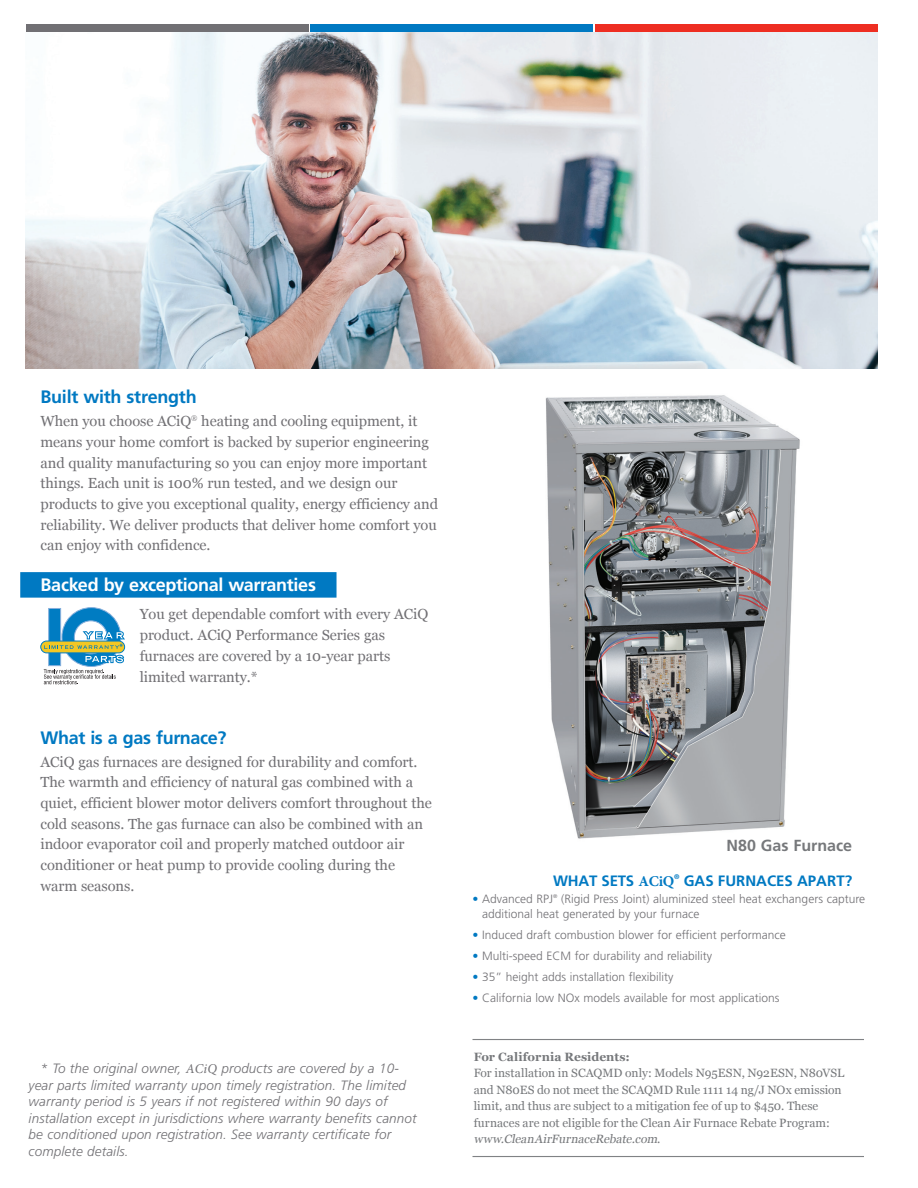
<style>
.page{position:relative;width:918px;height:1188px;background:#fff}
.page>*{position:absolute;margin:0;border:0;box-sizing:border-box;transform-origin:0 0}
.H-White_header_with{font:700 18px "Frutiger LT Std";letter-spacing:-.02em;color:#fff}
.H-Body_copy{font:700 18px "Frutiger LT Std";letter-spacing:-.02em;color:#0079c2}
.H-White_header_with-2{font:700 18px "Frutiger LT Std";letter-spacing:-.015em;color:#0079c2}
.t1{font:700 16.05px "Frutiger LT Std";color:#76787b}
.t2{font:700 15px "Frutiger LT Std";color:#0079c2}
.H-Body_copy-2{font:14.7px/20.7px "Georgia";letter-spacing:-.005em;color:#717074}
.H-White_header_with-3{font:14.7px/20.7px "Georgia";letter-spacing:-.005em;color:#717074}
.H-Disclaimer-grey_it{font:italic 300 13.5px/16.5px "Frutiger LT Std";letter-spacing:.01em;color:#717074}
.H-Numbered_list{font:300 12px/14.2px "Frutiger LT Std";color:#717074}
.t3{font:12px/16.5px "Georgia";color:#76787b}
.t4{font:700 12px "Georgia";color:#76787b}
.t5{font:700 7.8px "Myriad Pro";color:#007cc2}
.t6{font:700 6.75px "Frutiger LT Std";color:#0079c2}
.H-White_header_with-4{font:6.6px "Georgia";color:#717074}
.H-Numbered_list-2{font:300 5.4px "Frutiger LT Std";color:#717074}
.s1{font-family:"Minion Pro";font-weight:400}
.s2{font-family:"Minion Pro"}
.s3{color:#0079c2}
.s4{font-style:italic}
</style>
<div class="page">
<img style="left:545px;top:395px;width:255px;height:444px">
<div style="left:20px;top:572px;width:317px;height:26px;background:#0079c2"></div>
<div style="left:26px;top:25px;width:282px;height:8px;background:#717074"></div>
<div style="left:310px;top:25px;width:283px;height:8px;background:#0079c2"></div>
<div style="left:595px;top:25px;width:283px;height:8px;background:#ee2e22"></div>
<img style="left:26px;top:33px;width:852px;height:335px">
<div style="left:41px;top:641px;width:84px;height:12px;background:#f3c723;border-radius:6px"></div>
<div style="left:41px;top:641px;width:84px;height:12px;border:1px solid #007cc2;border-radius:6px"></div>
<svg style="left:44px;top:607px;width:81px;height:78px"></svg>
<hr style="left:473px;top:1039px;width:391px;height:1px;background:#808285">
<hr style="left:473px;top:1156px;width:391px;height:1px;background:#808285">
<p class="H-White_header_with-2" style="left:40px;top:387px;width:158px">Built with strength</p>
<p class="H-White_header_with-3" style="left:40px;top:410px;width:152px">When you choose ACiQ</p>
<p class="H-White_header_with-4" style="left:191px;top:412px;width:8px">®</p>
<p class="H-White_header_with-3" style="left:40px;top:410px;width:399px;text-indent:161px">heating and cooling equipment, it means your home comfort is backed by superior engineering and quality manufacturing so you can enjoy more important things. Each unit is 100% run tested, and we design our products to give you exceptional quality, energy efficiency and reliability. We deliver products that deliver home comfort you can enjoy with confidence.</p>
<p class="H-White_header_with" style="left:40px;top:574px;width:277px">Backed by exceptional warranties</p>
<p class="H-Body_copy-2" style="left:140px;top:602px;width:290px">You get dependable comfort with every ACiQ product. ACiQ Performance Series gas furnaces are covered by a 10-year parts limited warranty.*</p>
<p class="t5" style="left:120px;top:642px;width:5px">*</p>
<p class="H-Body_copy" style="left:40px;top:727px;width:187px">What is a gas furnace?</p>
<p class="H-Body_copy-2" style="left:40px;top:751px;width:393px">ACiQ gas furnaces are designed for durability and comfort.<br>The warmth and efficiency of natural gas combined with a quiet, efficient blower motor delivers comfort throughout the cold seasons. The gas furnace can also be combined with an indoor evaporator coil and properly matched outdoor air conditioner or heat pump to provide cooling during the warm seasons.</p>
<p class="H-Disclaimer-grey_it" style="left:29px;top:1060px;width:390px;text-indent:12px">* To the original owner, <span class="s1">ACiQ</span> products are covered by a 10- year parts limited warranty upon timely registration. The limited warranty period is 5 years if not registered within 90 days of installation except in jurisdictions where warranty benefits cannot be conditioned upon registration. See warranty certificate for complete details.</p>
<p class="t1" style="left:727px;top:836px;width:127px">N80 Gas Furnace</p>
<p class="t2" style="left:553px;top:872px;width:123px">WHAT SETS <span class="s2">ACiQ</span></p>
<p class="t6" style="left:674px;top:873px;width:7px">®</p>
<p class="t2" style="left:684px;top:872px;width:170px">GAS FURNACES APART?</p>
<p class="H-Numbered_list" style="left:472px;top:892px;width:82px"><span class="s3">•</span> Advanced RPJ</p>
<p class="H-Numbered_list-2" style="left:553px;top:893px;width:6px">®</p>
<p class="H-Numbered_list" style="left:482px;top:892px;width:384px;text-indent:79px">(Rigid Press Joint) aluminized steel heat exchangers capture additional heat generated by your furnace</p>
<p class="H-Numbered_list" style="left:472px;top:928px;width:315px"><span class="s3">•</span> Induced draft combustion blower for efficient performance</p>
<p class="H-Numbered_list" style="left:472px;top:949px;width:241px"><span class="s3">•</span> Multi-speed ECM for durability and reliability</p>
<p class="H-Numbered_list" style="left:472px;top:970px;width:203px"><span class="s3">•</span> 35” height adds installation flexibility</p>
<p class="H-Numbered_list" style="left:472px;top:991px;width:308px"><span class="s3">•</span> California low NOx models available for most applications</p>
<p class="t4" style="left:474px;top:1047px;width:158px">For California Residents:</p>
<p class="t3" style="left:474px;top:1064px;width:372px">For installation in SCAQMD only: Models N95ESN, N92ESN, N80VSL and N80ES do not meet the SCAQMD Rule 1111 14 ng/J NOx emission limit, and thus are subject to a mitigation fee of up to $450. These furnaces are not eligible for the Clean Air Furnace Rebate Program: <span class="s4">www.CleanAirFurnaceRebate.com</span>.</p>
</div>
